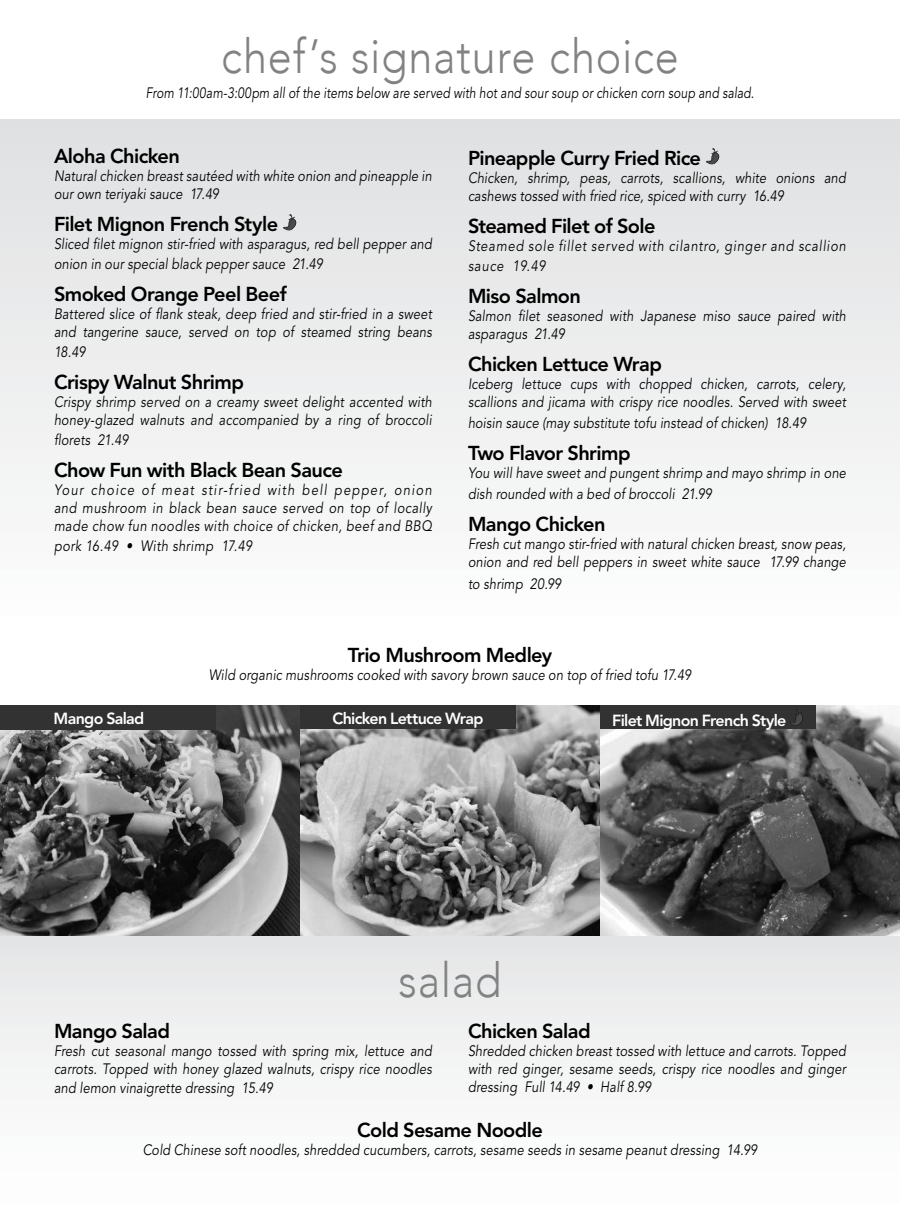
<style>
.page{position:relative;width:900px;height:1224px;background:#fff}
.page>*{position:absolute;margin:0;border:0;box-sizing:border-box;transform-origin:0 0}
.t1{font:300 48px "Avenir";letter-spacing:.02em;color:#828282;scale:.9 1}
.t2{font:800 20px "Avenir LT Std";letter-spacing:-.03em;color:#000}
.t3{font:800 16px "Avenir LT Std";letter-spacing:-.04em;color:#fff}
.t4{font:italic 15px/18px "Avenir LT Std";letter-spacing:.015em;color:#000;scale:.85 1}
.t5{font:italic 15px "Avenir LT Std";letter-spacing:.015em;color:#000;scale:.8 1}
.t6{font:italic 15px/20px "Avenir LT Std";letter-spacing:.065em;color:#000;scale:.85 1}
.t7{font:italic 15px "Avenir LT Std";letter-spacing:.035em;color:#000;scale:.85 1}
</style>
<div class="page">
<div style="left:0;top:916px;width:900px;height:308px;background:linear-gradient(to bottom,#e4e5e6,#fff)"></div>
<img style="left:0;top:705px;width:900px;height:231px">
<div style="left:0;top:119px;width:900px;height:510px;background:linear-gradient(to bottom,#dfe0e1,#fdfdfd)"></div>
<hr style="left:899px;top:686px;width:1px;height:104px;background:#fff">
<svg style="left:283px;top:214px;width:13px;height:16px"></svg>
<svg style="left:706px;top:148px;width:13px;height:16px"></svg>
<div style="left:0;top:705px;width:216px;height:24px;background:#323232"></div>
<div style="left:300px;top:705px;width:216px;height:24px;background:#323232"></div>
<div style="left:600px;top:705px;width:216px;height:24px;background:#323232"></div>
<svg style="left:790px;top:709px;width:13px;height:17px"></svg>
<h1 class="t1" style="left:221px;top:28px;width:510px">chef’s signature choice</h1>
<p class="t5" style="left:146px;top:84px;width:762px">From 11:00am-3:00pm all of the items below are served with hot and sour soup or chicken corn soup and salad.</p>
<h2 class="t2" style="left:54px;top:144px;width:128px">Aloha Chicken</h2>
<p class="t4" style="left:54px;top:167px;width:446px">Natural chicken breast sautéed with white onion and pineapple in our own teriyaki sauce 17.49</p>
<h2 class="t2" style="left:54px;top:212px;width:226px">Filet Mignon French Style</h2>
<p class="t4" style="left:54px;top:234px;width:446px;line-height:20px">Sliced filet mignon stir-fried with asparagus, red bell pepper and onion in our special black pepper sauce 21.49</p>
<h2 class="t2" style="left:54px;top:282px;width:234px">Smoked Orange Peel Beef</h2>
<p class="t4" style="left:54px;top:305px;width:446px">Battered slice of flank steak, deep fried and stir-fried in a sweet and tangerine sauce, served on top of steamed string beans</p>
<p class="t4" style="left:54px;top:343px;width:38px">18.49</p>
<h2 class="t2" style="left:54px;top:370px;width:192px">Crispy Walnut Shrimp</h2>
<p class="t4" style="left:54px;top:393px;width:446px">Crispy shrimp served on a creamy sweet delight accented with honey-glazed walnuts and accompanied by a ring of broccoli</p>
<p class="t4" style="left:54px;top:431px;width:89px">florets 21.49</p>
<h2 class="t2" style="left:54px;top:458px;width:290px">Chow Fun with Black Bean Sauce</h2>
<p class="t4" style="left:54px;top:481px;width:446px;text-align:justify">Your choice of meat stir-fried with bell pepper, onion and mushroom in black bean sauce served on top of locally made chow fun noodles with choice of chicken, beef and BBQ</p>
<p class="t7" style="left:54px;top:537px;width:235px">pork 16.49 • With shrimp 17.49</p>
<h2 class="t2" style="left:468px;top:146px;width:235px">Pineapple Curry Fried Rice</h2>
<p class="t4" style="left:468px;top:169px;width:446px">Chicken, shrimp, peas, carrots, scallions, white onions and cashews tossed with fried rice, spiced with curry 16.49</p>
<h2 class="t2" style="left:468px;top:214px;width:189px">Steamed Filet of Sole</h2>
<p class="t6" style="left:468px;top:236px;width:446px">Steamed sole fillet served with cilantro, ginger and scallion sauce 19.49</p>
<h2 class="t2" style="left:468px;top:284px;width:115px">Miso Salmon</h2>
<p class="t4" style="left:468px;top:307px;width:446px">Salmon filet seasoned with Japanese miso sauce paired with asparagus 21.49</p>
<h2 class="t2" style="left:468px;top:352px;width:195px">Chicken Lettuce Wrap</h2>
<p class="t4" style="left:468px;top:375px;width:446px">Iceberg lettuce cups with chopped chicken, carrots, celery, scallions and jicama with crispy rice noodles. Served with sweet</p>
<p class="t4" style="left:468px;top:414px;width:399px">hoisin sauce (may substitute tofu instead of chicken) 18.49</p>
<h2 class="t2" style="left:468px;top:441px;width:164px">Two Flavor Shrimp</h2>
<p class="t4" style="left:468px;top:463px;width:446px;line-height:21px">You will have sweet and pungent shrimp and mayo shrimp in one dish rounded with a bed of broccoli 21.99</p>
<h2 class="t2" style="left:468px;top:512px;width:139px">Mango Chicken</h2>
<p class="t4" style="left:468px;top:535px;width:446px">Fresh cut mango stir-fried with natural chicken breast, snow peas, onion and red bell peppers in sweet white sauce 17.99 change</p>
<p class="t4" style="left:468px;top:575px;width:111px">to shrimp 20.99</p>
<h2 class="t2" style="left:348px;top:643px;width:206px">Trio Mushroom Medley</h2>
<p class="t4" style="left:209px;top:666px;width:569px">Wild organic mushrooms cooked with savory brown sauce on top of fried tofu 17.49</p>
<p class="t3" style="left:54px;top:708px;width:92px">Mango Salad</p>
<p class="t3" style="left:332px;top:708px;width:153px">Chicken Lettuce Wrap</p>
<p class="t3" style="left:612px;top:711px;width:176px">Filet Mignon French Style</p>
<h1 class="t1" style="left:399px;top:952px;width:116px">salad</h1>
<h2 class="t2" style="left:54px;top:1019px;width:118px">Mango Salad</h2>
<p class="t4" style="left:54px;top:1042px;width:446px">Fresh cut seasonal mango tossed with spring mix, lettuce and carrots. Topped with honey glazed walnuts, crispy rice noodles</p>
<p class="t4" style="left:54px;top:1080px;width:259px">and lemon vinaigrette dressing 15.49</p>
<h2 class="t2" style="left:468px;top:1019px;width:124px">Chicken Salad</h2>
<p class="t4" style="left:468px;top:1042px;width:446px;text-align:justify">Shredded chicken breast tossed with lettuce and carrots. Topped with red ginger, sesame seeds, crispy rice noodles and ginger dressing Full 14.49 • Half 8.99</p>
<h2 class="t2" style="left:357px;top:1118px;width:188px">Cold Sesame Noodle</h2>
<p class="t4" style="left:143px;top:1141px;width:725px">Cold Chinese soft noodles, shredded cucumbers, carrots, sesame seeds in sesame peanut dressing 14.99</p>
</div>
